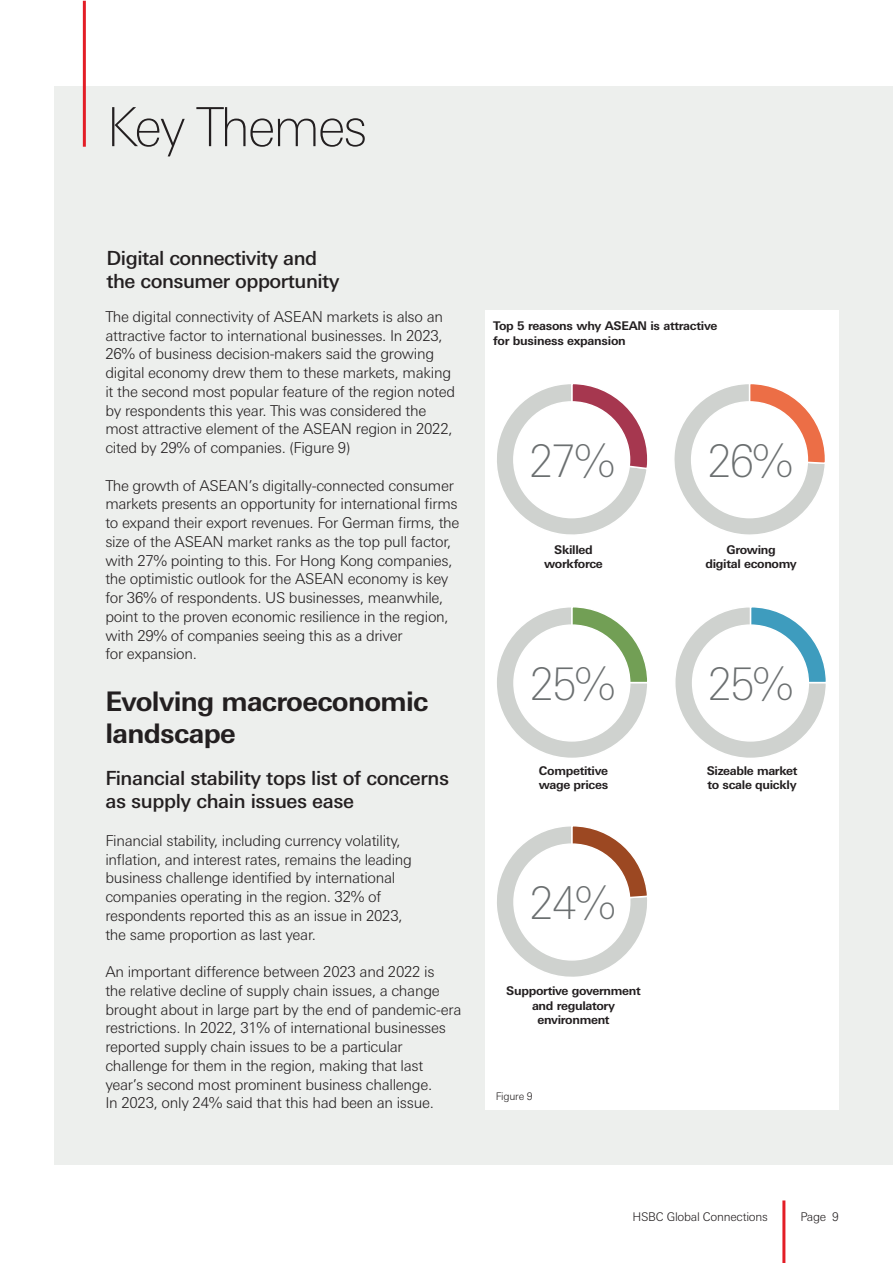
<style>
.page{position:relative;width:893px;height:1263px;background:#fff}
.page>*{position:absolute;margin:0;border:0;box-sizing:border-box;transform-origin:0 0}
.t1{font:100 54px "Univers Nextfor HSBC";letter-spacing:-.04em;color:#231f20}
.t2{font:100 45px "Univers Nextfor HSBC";letter-spacing:-.05em;color:#6b6f70}
.t3{font:700 27px/32.4px "Univers Nextfor HSBC";letter-spacing:-.025em;color:#231f20}
.t4{font:500 19.5px/23.2px "Univers Nextfor HSBC";letter-spacing:-.02em;color:#231f20}
.t5{font:300 15px/18.8px "Univers Nextfor HSBC";letter-spacing:-.02em;color:#231f20}
.t6{font:700 12px/14.2px "Univers Nextfor HSBC";letter-spacing:-.025em;color:#231f20}
.t7{font:300 12px "Univers Nextfor HSBC";letter-spacing:-.02em;color:#231f20}
.t8{font:300 10.5px "Univers Nextfor HSBC";letter-spacing:-.02em;color:#231f20}
</style>
<div class="page">
<div style="left:54px;top:86px;width:839px;height:1079px;background:#edefed"></div>
<hr style="left:83px;top:1px;width:3px;height:146px;background:#e31d26">
<hr style="left:782px;top:1200px;width:3px;height:63px;background:#e31d26">
<div style="left:485px;top:310px;width:353px;height:800px;background:#fff"></div>
<svg style="left:497px;top:607px;width:150px;height:151px"></svg>
<div style="left:514px;top:625px;width:116px;height:116px;background:#fff;border-radius:50%"></div>
<div style="left:513px;top:624px;width:117px;height:118px;border:2px solid #fff;border-radius:50%"></div>
<svg style="left:675px;top:607px;width:151px;height:151px"></svg>
<div style="left:693px;top:625px;width:115px;height:116px;background:#fff;border-radius:50%"></div>
<div style="left:692px;top:624px;width:117px;height:118px;border:2px solid #fff;border-radius:50%"></div>
<svg style="left:497px;top:826px;width:150px;height:151px"></svg>
<div style="left:514px;top:844px;width:116px;height:116px;background:#fff;border-radius:50%"></div>
<div style="left:513px;top:843px;width:117px;height:118px;border:2px solid #fff;border-radius:50%"></div>
<svg style="left:674px;top:384px;width:151px;height:151px"></svg>
<div style="left:692px;top:402px;width:115px;height:116px;background:#fff;border-radius:50%"></div>
<div style="left:691px;top:401px;width:117px;height:117px;border:2px solid #fff;border-radius:50%"></div>
<svg style="left:497px;top:384px;width:151px;height:151px"></svg>
<div style="left:514px;top:402px;width:116px;height:116px;background:#fff;border-radius:50%"></div>
<div style="left:513px;top:401px;width:117px;height:117px;border:2px solid #fff;border-radius:50%"></div>
<p class="t1" style="left:106px;top:89px;width:263px">Key Themes</p>
<p class="t4" style="left:107px;top:245px;width:235px">Digital connectivity and the consumer opportunity</p>
<p class="t5" style="left:105px;top:306px;width:351px">The digital connectivity of ASEAN markets is also an attractive factor to international businesses. In 2023, 26% of business decision-makers said the growing digital economy drew them to these markets, making it the second most popular feature of the region noted by respondents this year. This was considered the most attractive element of the ASEAN region in 2022, cited by 29% of companies. (Figure 9)</p>
<p class="t5" style="left:105px;top:475px;width:356px">The growth of ASEAN’s digitally-connected consumer markets presents an opportunity for international firms to expand their export revenues. For German firms, the size of the ASEAN market ranks as the top pull factor, with 27% pointing to this. For Hong Kong companies, the optimistic outlook for the ASEAN economy is key for 36% of respondents. US businesses, meanwhile, point to the proven economic resilience in the region, with 29% of companies seeing this as a driver<br>for expansion.</p>
<p class="t3" style="left:105px;top:683px;width:325px">Evolving macroeconomic landscape</p>
<p class="t4" style="left:105px;top:765px;width:345px">Financial stability tops list of concerns as supply chain issues ease</p>
<p class="t5" style="left:105px;top:830px;width:308px">Financial stability, including currency volatility, inflation, and interest rates, remains the leading business challenge identified by international companies operating in the region. 32% of respondents reported this as an issue in 2023, the same proportion as last year.</p>
<p class="t5" style="left:105px;top:961px;width:357px">An important difference between 2023 and 2022 is<br>the relative decline of supply chain issues, a change brought about in large part by the end of pandemic-era restrictions. In 2022, 31% of international businesses reported supply chain issues to be a particular challenge for them in the region, making that last year’s second most prominent business challenge.<br>In 2023, only 24% said that this had been an issue.</p>
<p class="t6" style="left:493px;top:318px;width:226px">Top 5 reasons why ASEAN is attractive for business expansion</p>
<p class="t2" style="left:529px;top:430px;width:87px">27%</p>
<p class="t6" style="left:554px;top:541px;width:40px">Skilled</p>
<p class="t6" style="left:544px;top:556px;width:60px">workforce</p>
<p class="t2" style="left:530px;top:652px;width:87px">25%</p>
<p class="t6" style="left:539px;top:762px;width:71px">Competitive</p>
<p class="t6" style="left:539px;top:777px;width:71px">wage prices</p>
<p class="t2" style="left:530px;top:871px;width:88px">24%</p>
<p class="t6" style="left:506px;top:983px;width:136px;text-align:center">Supportive government and regulatory environment</p>
<p class="t8" style="left:496px;top:1089px;width:38px">Figure 9</p>
<p class="t2" style="left:707px;top:430px;width:87px">26%</p>
<p class="t6" style="left:727px;top:541px;width:51px">Growing</p>
<p class="t6" style="left:705px;top:556px;width:93px">digital economy</p>
<p class="t2" style="left:708px;top:652px;width:87px">25%</p>
<p class="t6" style="left:707px;top:762px;width:92px">Sizeable market</p>
<p class="t6" style="left:708px;top:777px;width:91px">to scale quickly</p>
<p class="t7" style="left:632px;top:1208px;width:137px">HSBC Global Connections</p>
<p class="t7" style="left:800px;top:1208px;width:40px">Page 9</p>
</div>
